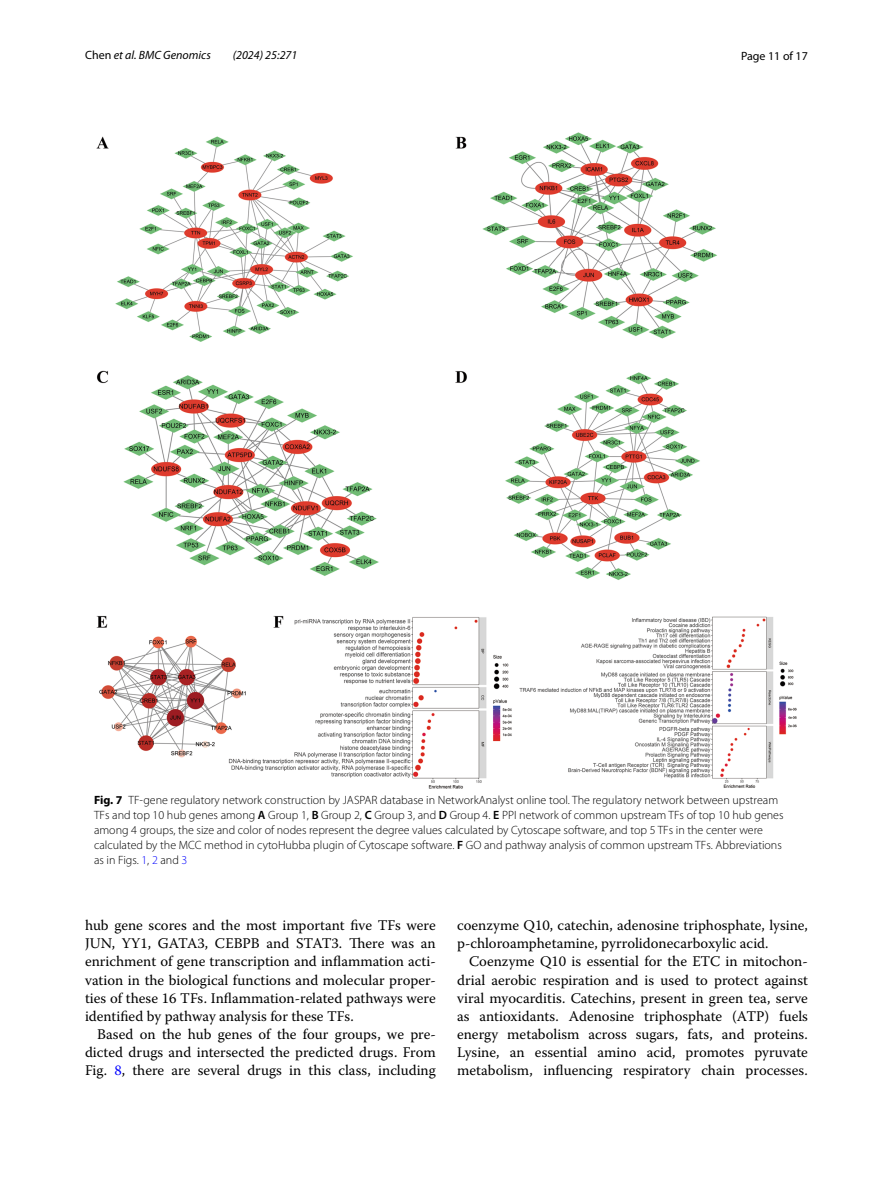
<style>
.page{position:relative;width:893px;height:1187px;background:#fff}
.page>*{position:absolute;margin:0;border:0;box-sizing:border-box;transform-origin:0 0}
.t1{font:14.7px/18px "Warnock Pro";color:#000;text-align:justify}
.t2{font:300 12px/15px "Myriad Pro";color:#000}
.t3{font:italic 12px "Myriad Pro";color:#000}
.t4{font:12px "Myriad Pro";color:#000}
.s1{font-style:normal}
.s2{font-weight:700}
.s3{font-weight:600}
.s4{color:#00f}
</style>
<div class="page">
<img style="left:96px;top:133px;width:701px;height:655px">
<p class="t3" style="left:85px;top:48px;width:127px"><span class="s1">Chen</span> et al. BMC Genomics</p>
<p class="t3" style="left:233px;top:48px;width:66px">(2024) 25:271</p>
<p class="t4" style="left:741px;top:48px;width:68px">Page 11 of 17</p>
<p class="t2" style="left:94px;top:792px;width:691px"><span class="s2">Fig. 7</span> TF-gene regulatory network construction by JASPAR database in NetworkAnalyst online tool. The regulatory network between upstream TFs and top 10 hub genes among <span class="s3">A</span> Group 1, <span class="s3">B</span> Group 2, <span class="s3">C</span> Group 3, and <span class="s3">D</span> Group 4. <span class="s3">E</span> PPI network of common upstream TFs of top 10 hub genes among 4 groups, the size and color of nodes represent the degree values calculated by Cytoscape software, and top 5 TFs in the center were calculated by the MCC method in cytoHubba plugin of Cytoscape software. <span class="s3">F</span> GO and pathway analysis of common upstream TFs. Abbreviations as in Figs. <span class="s4">1</span>, <span class="s4">2</span> and <span class="s4">3</span></p>
<p class="t1" style="left:85px;top:916px;width:352px">hub gene scores and the most important five TFs were JUN, YY1, GATA3, CEBPB and STAT3. There was an enrichment of gene transcription and inflammation acti&shy;vation in the biological functions and molecular proper&shy;ties of these 16 TFs. Inflammation-related pathways were identified by pathway analysis for these TFs.</p>
<p class="t1" style="left:85px;top:1024px;width:352px;text-indent:12px">Based on the hub genes of the four groups, we pre&shy;dicted drugs and intersected the predicted drugs. From Fig. <span class="s4">8</span>, there are several drugs in this class, including</p>
<p class="t1" style="left:457px;top:916px;width:352px">coenzyme Q10, catechin, adenosine triphosphate, lysine, p-chloroamphetamine, pyrrolidonecarboxylic acid.</p>
<p class="t1" style="left:457px;top:952px;width:352px;text-indent:12px">Coenzyme Q10 is essential for the ETC in mitochon&shy;drial aerobic respiration and is used to protect against viral myocarditis. Catechins, present in green tea, serve as antioxidants. Adenosine triphosphate (ATP) fuels energy metabolism across sugars, fats, and proteins.<br>Lysine, an essential amino acid, promotes pyruvate metabolism, influencing respiratory chain processes.</p>
</div>
